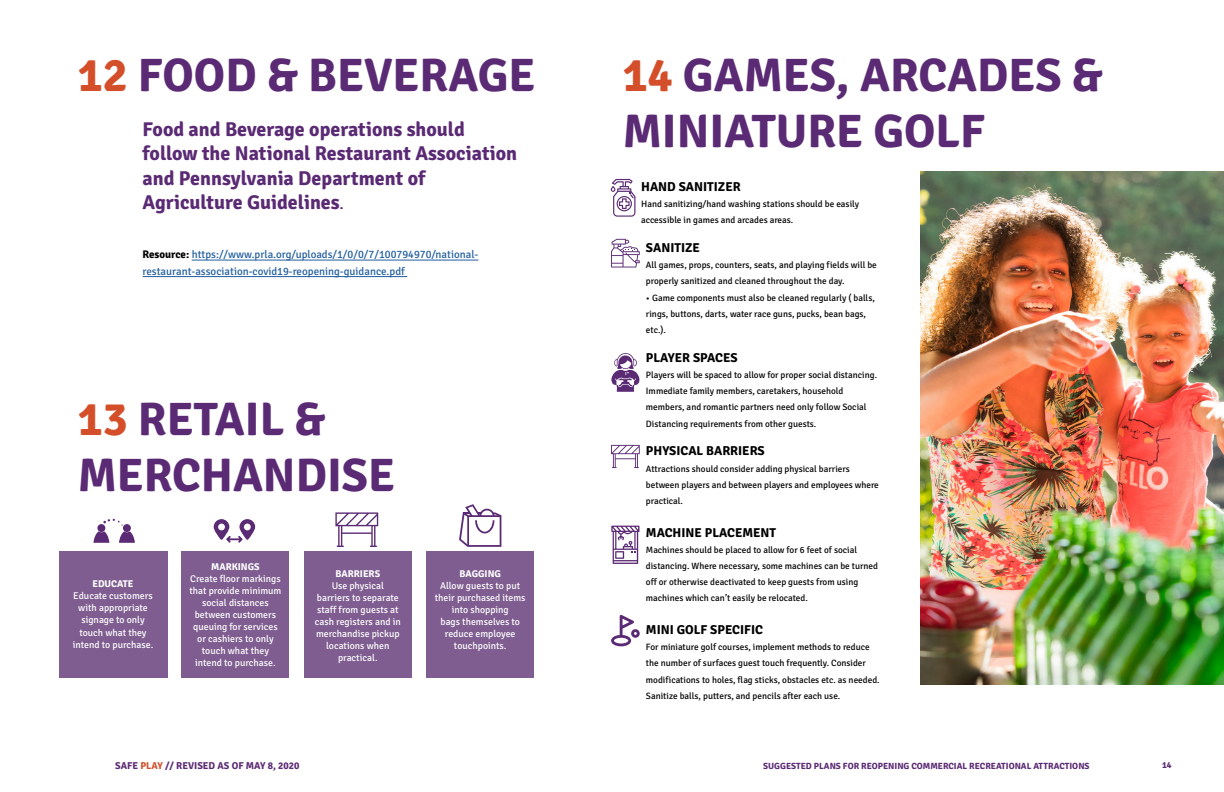
<style>
.page{position:relative;width:1224px;height:792px;background:#fff}
.page>*{position:absolute;margin:0;border:0;box-sizing:border-box;transform-origin:0 0}
.t1{font:700 47px/56.4px "Signika";color:#5b2a74}
.t2{font:700 20px/24.5px "Signika";color:#5b2a74}
.t3{font:700 12.9px "Signika";color:#000}
.t4{font:11px/16.5px "Signika";color:#215e9e}
.t5{font:700 10px "Signika";color:#5b2a74}
.t6{font:9.8px/12.1px "Signika";color:#fff;text-align:center}
.t7{font:700 9.8px "Signika";color:#fff}
.t8{font:9.2px/16.2px "Signika";color:#000}
.t9{font:700 9px "Signika";color:#5b2a74}
.s1{color:#d34e29}
.s2{font-size:13px}
.s3{font-weight:700;color:#000}
</style>
<div class="page">
<hr style="left:192px;top:260px;width:286px;height:1px;background:#215e9e">
<hr style="left:143px;top:276px;width:264px;height:1px;background:#215e9e">
<div style="left:59px;top:552px;width:108px;height:126px;background:#7f5d90"></div>
<div style="left:181px;top:552px;width:108px;height:126px;background:#7f5d90"></div>
<div style="left:304px;top:552px;width:108px;height:126px;background:#7f5d90"></div>
<div style="left:426px;top:552px;width:108px;height:126px;background:#7f5d90"></div>
<img style="left:920px;top:171px;width:304px;height:514px">
<svg style="left:93px;top:519px;width:42px;height:24px"></svg>
<svg style="left:214px;top:519px;width:41px;height:24px"></svg>
<svg style="left:335px;top:512px;width:43px;height:35px"></svg>
<svg style="left:459px;top:504px;width:42px;height:43px"></svg>
<svg style="left:611px;top:179px;width:24px;height:38px"></svg>
<svg style="left:611px;top:239px;width:29px;height:29px"></svg>
<svg style="left:611px;top:353px;width:29px;height:39px"></svg>
<svg style="left:611px;top:445px;width:29px;height:23px"></svg>
<svg style="left:611px;top:526px;width:28px;height:38px"></svg>
<svg style="left:611px;top:615px;width:29px;height:31px"></svg>
<h1 class="t1" style="left:78px;top:47px;width:459px"><span class="s1">12</span> FOOD &amp; BEVERAGE</h1>
<h1 class="t1" style="left:623px;top:47px;width:481px"><span class="s1">14</span> GAMES, ARCADES &amp;</h1>
<h2 class="t2" style="left:143px;top:117px;width:324px">Food and Beverage operations should</h2>
<h1 class="t1" style="left:623px;top:104px;width:364px">MINIATURE GOLF</h1>
<h2 class="t2" style="left:143px;top:142px;width:376px">follow the National Restaurant Association and Pennsylvania Department of<br>Agriculture Guidelines<span class="s2">.</span></h2>
<p class="t4" style="left:143px;top:247px;width:337px"><span class="s3">Resource:</span> https://www.prla.org/uploads/1/0/0/7/100794970/national&shy;restaurant-association-covid19-reopening-guidance.pdf</p>
<h3 class="t3" style="left:641px;top:179px;width:101px">HAND SANITIZER</h3>
<p class="t8" style="left:641px;top:196px;width:219px">Hand sanitizing/hand washing stations should be easily accessible in games and arcades areas.</p>
<h3 class="t3" style="left:646px;top:240px;width:56px">SANITIZE</h3>
<p class="t8" style="left:646px;top:257px;width:232px">All games, props, counters, seats, and playing fields will be properly sanitized and cleaned throughout the day.</p>
<p class="t8" style="left:646px;top:290px;width:230px">• Game components must also be cleaned regularly ( balls, rings, buttons, darts, water race guns, pucks, bean bags, etc.).</p>
<h3 class="t3" style="left:646px;top:350px;width:93px">PLAYER SPACES</h3>
<p class="t8" style="left:646px;top:367px;width:233px">Players will be spaced to allow for proper social distancing.<br>Immediate family members, caretakers, household members, and romantic partners need only follow Social Distancing requirements from other guests.</p>
<h3 class="t3" style="left:646px;top:443px;width:120px">PHYSICAL BARRIERS</h3>
<p class="t8" style="left:646px;top:461px;width:234px">Attractions should consider adding physical barriers between players and between players and employees where practical.</p>
<h3 class="t3" style="left:646px;top:524px;width:132px">MACHINE PLACEMENT</h3>
<p class="t8" style="left:646px;top:542px;width:234px">Machines should be placed to allow for 6 feet of social distancing. Where necessary, some machines can be turned off or otherwise deactivated to keep guests from using machines which can’t easily be relocated.</p>
<h3 class="t3" style="left:646px;top:622px;width:119px">MINI GOLF SPECIFIC</h3>
<p class="t8" style="left:646px;top:639px;width:235px">For miniature golf courses, implement methods to reduce the number of surfaces guest touch frequently. Consider modifications to holes, flag sticks, obstacles etc. as needed.<br>Sanitize balls, putters, and pencils after each use.</p>
<h1 class="t1" style="left:78px;top:391px;width:319px"><span class="s1">13</span> RETAIL &amp;<br>MERCHANDISE</h1>
<p class="t7" style="left:211px;top:561px;width:50px">MARKINGS</p>
<p class="t6" style="left:189px;top:573px;width:94px">Create floor markings that provide minimum social distances between customers queuing for services or cashiers to only touch what they intend to purchase.</p>
<p class="t7" style="left:459px;top:568px;width:43px">BAGGING</p>
<p class="t6" style="left:435px;top:580px;width:92px">Allow guests to put their purchased items into shopping<br>bags themselves to reduce employee touchpoints.</p>
<p class="t7" style="left:335px;top:568px;width:46px">BARRIERS</p>
<p class="t6" style="left:315px;top:580px;width:88px">Use physical barriers to separate staff from guests at cash registers and in merchandise pickup locations when practical.</p>
<p class="t7" style="left:92px;top:578px;width:43px">EDUCATE</p>
<p class="t6" style="left:73px;top:590px;width:82px">Educate customers with appropriate signage to only touch what they intend to purchase.</p>
<p class="t5" style="left:115px;top:759px;width:186px">SAFE <span class="s1">PLAY</span> // REVISED AS OF MAY 8, 2020</p>
<p class="t9" style="left:763px;top:760px;width:328px">SUGGESTED PLANS FOR REOPENING COMMERCIAL RECREATIONAL ATTRACTIONS</p>
<p class="t9" style="left:1162px;top:759px;width:11px">14</p>
</div>
